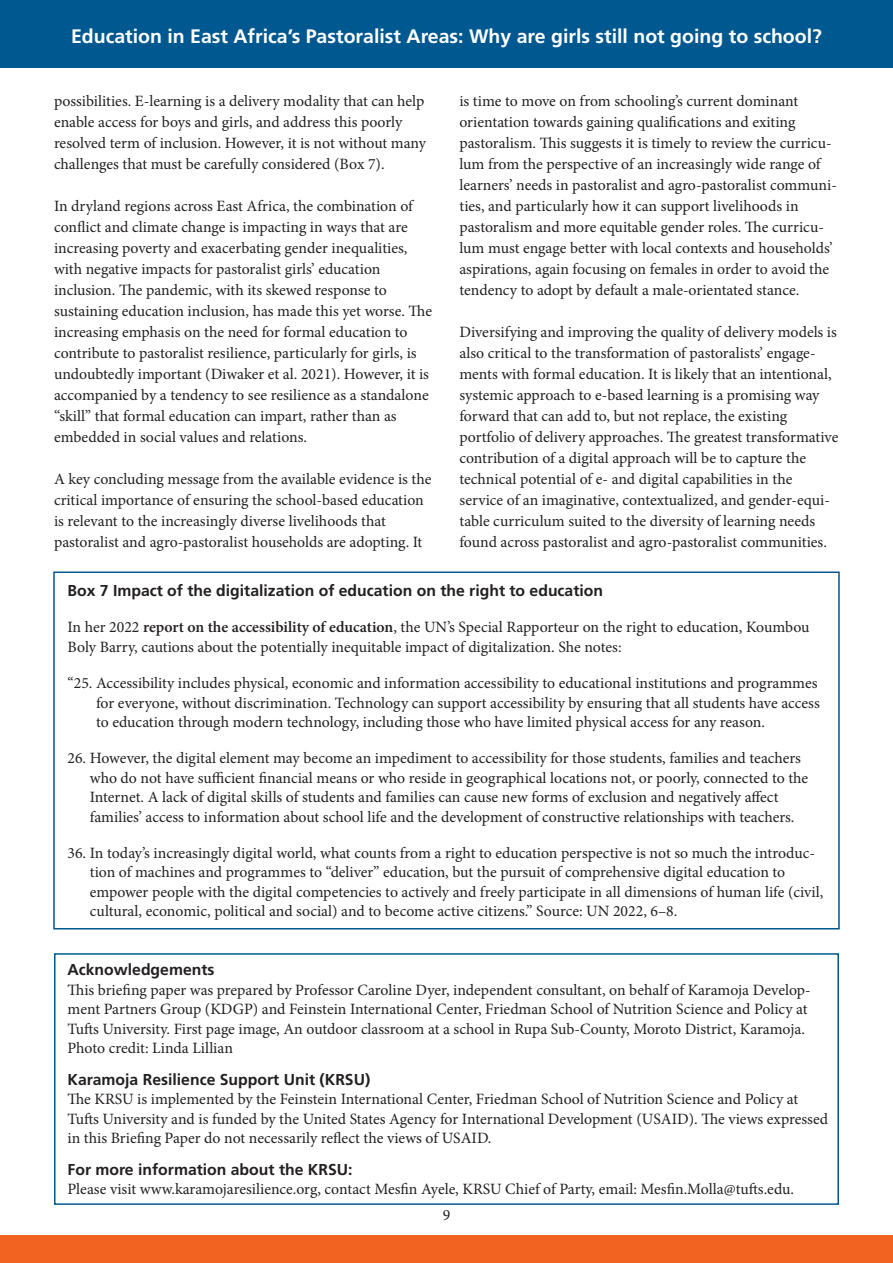
<style>
.page{position:relative;width:893px;height:1263px;background:#fff}
.page>*{position:absolute;margin:0;border:0;box-sizing:border-box;transform-origin:0 0}
.t1{font:700 19.5px "Frutiger";color:#fff}
.t2{font:15.75px/21px "Minion Pro";color:#231f20}
.headline{font:700 15.75px "Frutiger";color:#231f20}
.s1{font-weight:600}
</style>
<div class="page">
<div style="left:0;top:1236px;width:893px;height:27px;background:#f26221"></div>
<div style="left:0;top:0;width:893px;height:68px;background:#005890"></div>
<div style="left:53px;top:571px;width:787px;height:358px;border:2px solid #005890"></div>
<div style="left:54px;top:953px;width:785px;height:252px;border:2px solid #005890"></div>
<p class="t1" style="left:71px;top:25px;width:752px">Education in East Africa’s Pastoralist Areas: Why are girls still not going to school?</p>
<p class="t2" style="left:459px;top:90px;width:379px">is time to move on from schooling’s current dominant orientation towards gaining qualifications and exiting pastoralism. This suggests it is timely to review the curricu&shy;lum from the perspective of an increasingly wide range of learners’ needs in pastoralist and agro-pastoralist communi&shy;ties, and particularly how it can support livelihoods in pastoralism and more equitable gender roles. The curricu&shy;lum must engage better with local contexts and households’ aspirations, again focusing on females in order to avoid the tendency to adopt by default a male-orientated stance.</p>
<p class="t2" style="left:459px;top:321px;width:380px">Diversifying and improving the quality of delivery models is also critical to the transformation of pastoralists’ engage&shy;ments with formal education. It is likely that an intentional, systemic approach to e-based learning is a promising way forward that can add to, but not replace, the existing portfolio of delivery approaches. The greatest transformative contribution of a digital approach will be to capture the technical potential of e- and digital capabilities in the service of an imaginative, contextualized, and gender-equi&shy;table curriculum suited to the diversity of learning needs found across pastoralist and agro-pastoralist communities.</p>
<p class="headline" style="left:67px;top:582px;width:537px">Box 7 Impact of the digitalization of education on the right to education</p>
<p class="t2" style="left:67px;top:618px;width:744px;line-height:19.5px">In her 2022 <span class="s1">report on the accessibility of education</span>, the UN’s Special Rapporteur on the right to education, Koumbou<br>Boly Barry, cautions about the potentially inequitable impact of digitalization. She notes:</p>
<p class="t2" style="left:96px;top:673px;width:725px;line-height:19.5px;text-indent:-29px">“25. Accessibility includes physical, economic and information accessibility to educational institutions and programmes for everyone, without discrimination. Technology can support accessibility by ensuring that all students have access to education through modern technology, including those who have limited physical access for any reason.</p>
<p class="t2" style="left:90px;top:748px;width:720px;line-height:19.5px;text-indent:-22px">26. However, the digital element may become an impediment to accessibility for those students, families and teachers who do not have sufficient financial means or who reside in geographical locations not, or poorly, connected to the Internet. A lack of digital skills of students and families can cause new forms of exclusion and negatively affect families’ access to information about school life and the development of constructive relationships with teachers.</p>
<p class="t2" style="left:90px;top:843px;width:735px;line-height:19.5px;text-indent:-22px">36. In today’s increasingly digital world, what counts from a right to education perspective is not so much the introduc&shy;tion of machines and programmes to “deliver” education, but the pursuit of comprehensive digital education to empower people with the digital competencies to actively and freely participate in all dimensions of human life (civil, cultural, economic, political and social) and to become active citizens.” Source: UN 2022, 6–8.</p>
<p class="t2" style="left:54px;top:90px;width:374px">possibilities. E-learning is a delivery modality that can help enable access for boys and girls, and address this poorly resolved term of inclusion. However, it is not without many challenges that must be carefully considered (Box 7).</p>
<p class="t2" style="left:54px;top:195px;width:380px">In dryland regions across East Africa, the combination of conflict and climate change is impacting in ways that are increasing poverty and exacerbating gender inequalities, with negative impacts for pastoralist girls’ education inclusion. The pandemic, with its skewed response to sustaining education inclusion, has made this yet worse. The increasing emphasis on the need for formal education to contribute to pastoralist resilience, particularly for girls, is undoubtedly important (Diwaker et al. 2021). However, it is accompanied by a tendency to see resilience as a standalone “skill” that formal education can impart, rather than as embedded in social values and relations.</p>
<p class="t2" style="left:54px;top:468px;width:379px">A key concluding message from the available evidence is the critical importance of ensuring the school-based education is relevant to the increasingly diverse livelihoods that pastoralist and agro-pastoralist households are adopting. It</p>
<p class="headline" style="left:68px;top:961px;width:149px">Acknowledgements</p>
<p class="t2" style="left:68px;top:980px;width:745px;line-height:19.5px">This briefing paper was prepared by Professor Caroline Dyer, independent consultant, on behalf of Karamoja Develop&shy;ment Partners Group (KDGP) and Feinstein International Center, Friedman School of Nutrition Science and Policy at Tufts University. First page image, An outdoor classroom at a school in Rupa Sub-County, Moroto District, Karamoja.<br>Photo credit: Linda Lillian</p>
<p class="headline" style="left:68px;top:1070px;width:304px">Karamoja Resilience Support Unit (KRSU)</p>
<p class="t2" style="left:68px;top:1090px;width:762px;line-height:19.5px">The KRSU is implemented by the Feinstein International Center, Friedman School of Nutrition Science and Policy at<br>Tufts University and is funded by the United States Agency for International Development (USAID). The views expressed in this Briefing Paper do not necessarily reflect the views of USAID.</p>
<p class="headline" style="left:68px;top:1160px;width:287px">For more information about the KRSU:</p>
<p class="t2" style="left:68px;top:1179px;width:728px">Please visit www.karamojaresilience.org, contact Mesfin Ayele, KRSU Chief of Party, email: Mesfin.Molla@tufts.edu.</p>
<p class="t2" style="left:443px;top:1205px;width:9px">9</p>
</div>
